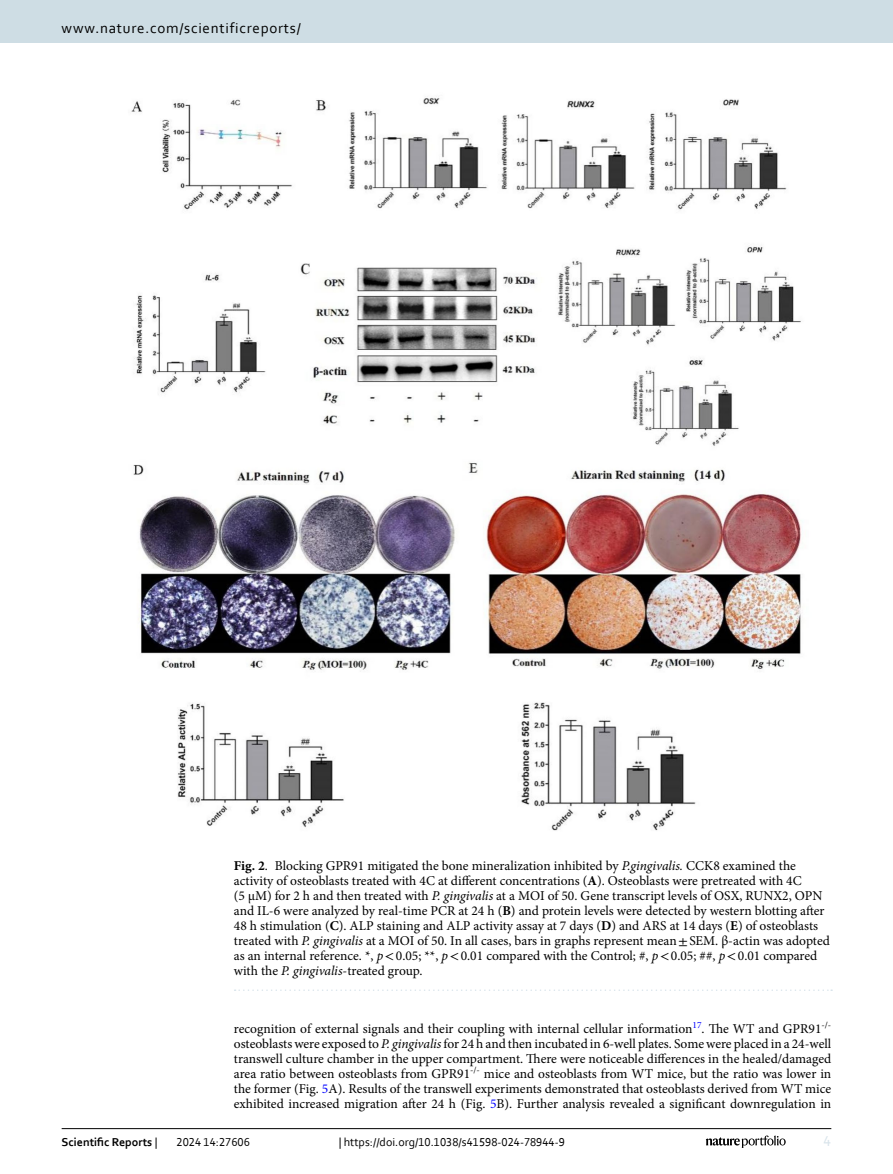
<style>
.page{position:relative;width:893px;height:1174px;background:#fff}
.page>*{position:absolute;margin:0;border:0;box-sizing:border-box;transform-origin:0 0}
.t1{font:15px "Corbel";letter-spacing:.05em;color:#000}
.t2{font:15px "Corbel";color:#d9e4eb}
.Figure_Caption{font:13.5px/15px "Minion Pro";color:#000}
.Body_Text{font:13.5px/15px "Minion Pro";color:#000;text-align:justify}
.t3{font:12px "Corbel";color:#000}
.t4{font:700 12px "Corbel";color:#000}
.s1{font-weight:700}
.s2{font-style:italic}
.s3{font-family:"STIX"}
.s4{color:#00f}
.s5{font-weight:400}
</style>
<div class="page">
<img style="left:131px;top:97px;width:670px;height:734px">
<svg style="left:235px;top:989px;width:597px;height:2px"></svg>
<hr style="left:62px;top:1128px;width:769px;height:1px;background:#000">
<svg style="left:706px;top:1135px;width:80px;height:12px"></svg>
<div style="left:0;top:0;width:893px;height:43px;background:#cedde4"></div>
<p class="t1" style="left:62px;top:18px;width:241px">www.nature.com/scientificreports/</p>
<p class="Figure_Caption" style="left:234px;top:858px;width:598px"><span class="s1">Fig. 2</span>. Blocking GPR91 mitigated the bone mineralization inhibited by <span class="s2">P.gingivalis.</span> CCK8 examined the activity of osteoblasts treated with 4C at different concentrations (<span class="s1">A</span>). Osteoblasts were pretreated with 4C<br>(5 μM) for 2 h and then treated with <span class="s2">P. gingivalis</span> at a MOI of 50. Gene transcript levels of OSX, RUNX2, OPN and IL-6 were analyzed by real-time PCR at 24 h (<span class="s1">B</span>) and protein levels were detected by western blotting after 48 h stimulation (<span class="s1">C</span>). ALP staining and ALP activity assay at 7 days (<span class="s1">D</span>) and ARS at 14 days (<span class="s1">E</span>) of osteoblasts treated with <span class="s2">P. gingivalis</span> at a MOI of 50. In all cases, bars in graphs represent mean<span class="s3">±</span>SEM. β-actin was adopted as an internal reference. *, <span class="s2">p</span><span class="s3">&lt;</span>0.05; **, <span class="s2">p</span><span class="s3">&lt;</span>0.01 compared with the Control; #, <span class="s2">p</span><span class="s3">&lt;</span>0.05; ##, <span class="s2">p</span><span class="s3">&lt;</span>0.01 compared with the <span class="s2">P. gingivalis</span>-treated group.</p>
<p class="Body_Text" style="left:234px;top:1021px;width:599px">recognition of external signals and their coupling with internal cellular information<sup>17</sup>. The WT and GPR91<sup>-/- </sup>osteoblasts were exposed to <span class="s2">P. gingivalis</span> for 24 h and then incubated in 6-well plates. Some were placed in a 24-well transwell culture chamber in the upper compartment. There were noticeable differences in the healed/damaged area ratio between osteoblasts from GPR91<sup>-/-</sup> mice and osteoblasts from WT mice, but the ratio was lower in the former (Fig. <span class="s4">5</span>A). Results of the transwell experiments demonstrated that osteoblasts derived from WT mice exhibited increased migration after 24 h (Fig. <span class="s4">5</span>B). Further analysis revealed a significant downregulation in</p>
<p class="t4" style="left:62px;top:1134px;width:97px">Scientific Reports <span class="s5">|</span></p>
<p class="t3" style="left:177px;top:1134px;width:75px">2024 14:27606</p>
<p class="t3" style="left:339px;top:1134px;width:228px">| https://doi.org/10.1038/s41598-024-78944-9</p>
<p class="t2" style="left:824px;top:1132px;width:9px">4</p>
</div>
